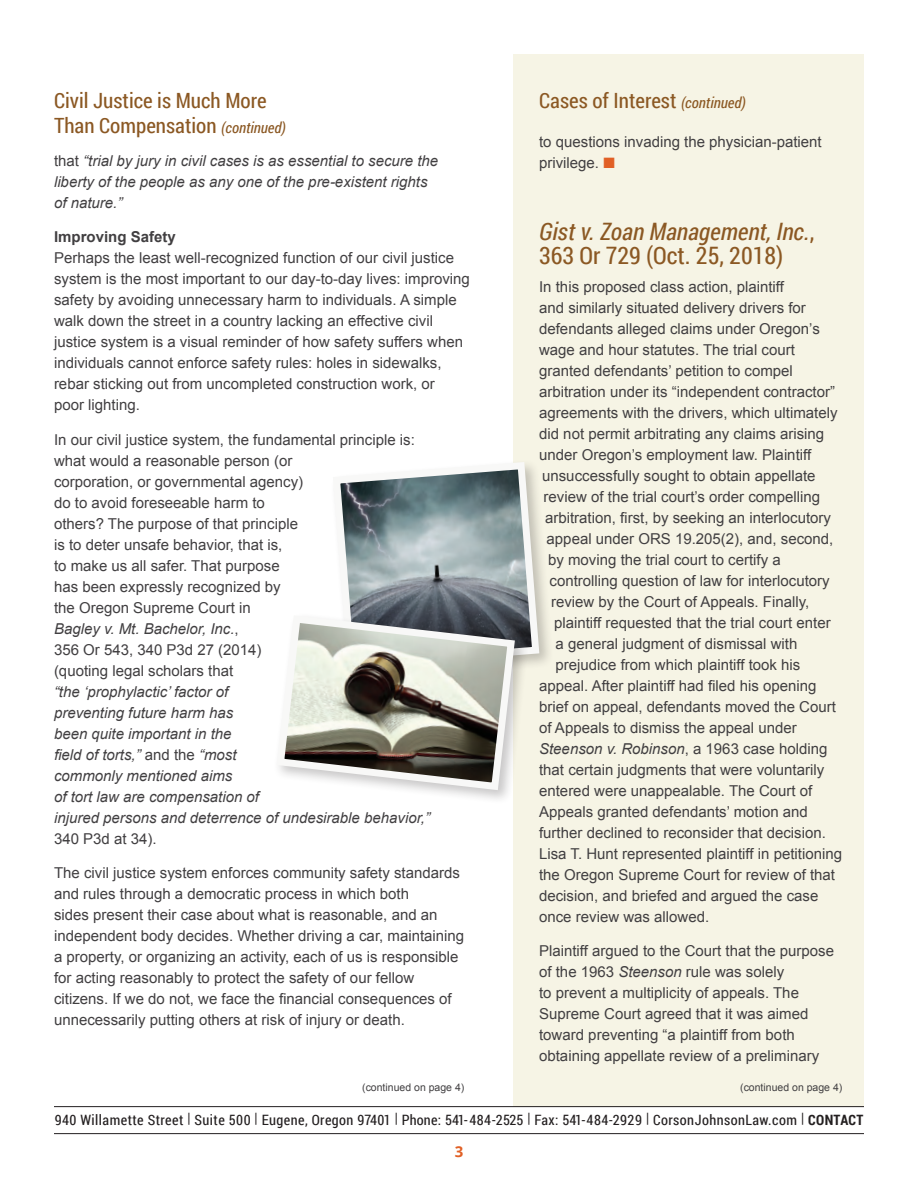
<style>
.page{position:relative;width:918px;height:1188px;background:#fff}
.page>*{position:absolute;margin:0;border:0;box-sizing:border-box;transform-origin:0 0}
.t1{font:italic 24px/24px "Roboto Condensed";color:#8b5823}
.t2{font:21px/25.5px "Roboto Condensed";color:#8b5823}
.t3{font:15px/21px "Arial";color:#413f41}
.t4{font:italic 15px/21px "Arial";color:#413f41}
.t5{font:700 15px "Arial";color:#413f41}
.t6{font:700 15px "Open Sans";color:#e16025}
.t7{font:14.25px "Roboto Condensed";letter-spacing:.03em;color:#231f20}
.t8{font:10.5px "Arial";color:#413f41}
.s1{font-style:italic;font-size:15px}
.s2{font-style:normal}
.s3{font-style:italic}
.s4{color:#e16025}
.s5{font-weight:700}
</style>
<div class="page">
<div style="left:513px;top:54px;width:351px;height:1053px;background:#f6f4e5"></div>
<hr style="left:54px;top:1133px;width:810px;height:1px;background:#231f20">
<hr style="left:54px;top:1106px;width:810px;height:1px;background:#231f20">
<div style="left:329px;top:458px;width:225px;height:225px;background:#231f20;opacity:.25"></div>
<svg style="left:329px;top:458px;width:214px;height:214px"></svg>
<div style="left:273px;top:612px;width:257px;height:193px;background:#231f20;opacity:.25"></div>
<svg style="left:273px;top:611px;width:246px;height:183px"></svg>
<h2 class="t2" style="left:54px;top:87px;width:233px">Civil Justice is Much More<br>Than Compensation <span class="s1">(continued)</span></h2>
<p class="t4" style="left:54px;top:150px;width:386px"><span class="s2">that</span> “trial by jury in civil cases is as essential to secure the liberty of the people as any one of the pre-existent rights of nature.”</p>
<p class="t5" style="left:54px;top:227px;width:123px">Improving Safety</p>
<p class="t3" style="left:54px;top:248px;width:417px">Perhaps the least well-recognized function of our civil justice system is the most important to our day-to-day lives: improving safety by avoiding unnecessary harm to individuals. A simple walk down the street in a country lacking an effective civil justice system is a visual reminder of how safety suffers when individuals cannot enforce safety rules: holes in sidewalks, rebar sticking out from uncompleted construction work, or<br>poor lighting.</p>
<p class="t3" style="left:54px;top:429px;width:362px">In our civil justice system, the fundamental principle is: what would a reasonable person (or<br>corporation, or governmental agency)<br>do to avoid foreseeable harm to<br>others? The purpose of that principle<br>is to deter unsafe behavior, that is,<br>to make us all safer. That purpose<br>has been expressly recognized by<br>the Oregon Supreme Court in<br><span class="s3">Bagley v. Mt. Bachelor, Inc.</span>,<br>356 Or 543, 340 P3d 27 (2014)<br>(quoting legal scholars that</p>
<p class="t4" style="left:54px;top:681px;width:378px">“the ‘prophylactic’ factor of<br>preventing future harm has<br>been quite important in the<br>field of torts,” <span class="s2">and the</span> “most<br>commonly mentioned aims<br>of tort law are compensation of<br>injured persons and deterrence of undesirable behavior,”</p>
<p class="t3" style="left:54px;top:828px;width:104px">340 P3d at 34).</p>
<p class="t3" style="left:54px;top:863px;width:412px">The civil justice system enforces community safety standards and rules through a democratic process in which both<br>sides present their case about what is reasonable, and an independent body decides. Whether driving a car, maintaining a property, or organizing an activity, each of us is responsible for acting reasonably to protect the safety of our fellow citizens. If we do not, we face the financial consequences of unnecessarily putting others at risk of injury or death.</p>
<h2 class="t2" style="left:539px;top:87px;width:208px">Cases of Interest <span class="s1">(continued)</span></h2>
<p class="t3" style="left:539px;top:131px;width:284px">to questions invading the physician-patient privilege. <span class="s4">■</span></p>
<h1 class="t1" style="left:539px;top:219px;width:277px">Gist v. Zoan Management, Inc.<span class="s2">,<br>363 Or 729 (Oct. 25, 2018)</span></h1>
<p class="t3" style="left:539px;top:276px;width:246px">In this proposed class action, plaintiff</p>
<p class="t3" style="left:539px;top:297px;width:268px">and similarly situated delivery drivers for</p>
<p class="t3" style="left:539px;top:318px;width:282px">defendants alleged claims under Oregon’s</p>
<p class="t3" style="left:539px;top:339px;width:257px">wage and hour statutes. The trial court</p>
<p class="t3" style="left:539px;top:360px;width:255px">granted defendants’ petition to compel</p>
<p class="t3" style="left:539px;top:381px;width:297px">arbitration under its “independent contractor”</p>
<p class="t3" style="left:539px;top:402px;width:300px">agreements with the drivers, which ultimately</p>
<p class="t3" style="left:539px;top:423px;width:287px">did not permit arbitrating any claims arising</p>
<p class="t3" style="left:539px;top:444px;width:274px">under Oregon’s employment law. Plaintiff</p>
<p class="t3" style="left:542px;top:465px;width:275px">unsuccessfully sought to obtain appellate</p>
<p class="t3" style="left:544px;top:486px;width:278px">review of the trial court’s order compelling</p>
<p class="t3" style="left:545px;top:507px;width:287px">arbitration, first, by seeking an interlocutory</p>
<p class="t3" style="left:547px;top:528px;width:288px">appeal under ORS 19.205(2), and, second,</p>
<p class="t3" style="left:548px;top:549px;width:234px">by moving the trial court to certify a</p>
<p class="t3" style="left:550px;top:570px;width:282px">controlling question of law for interlocutory</p>
<p class="t3" style="left:551px;top:591px;width:260px">review by the Court of Appeals. Finally,</p>
<p class="t3" style="left:554px;top:612px;width:278px">plaintiff requested that the trial court enter</p>
<p class="t3" style="left:556px;top:633px;width:243px">a general judgment of dismissal with</p>
<p class="t3" style="left:556px;top:654px;width:246px">prejudice from which plaintiff took his</p>
<p class="t3" style="left:539px;top:675px;width:279px">appeal. After plaintiff had filed his opening</p>
<p class="t3" style="left:539px;top:696px;width:298px">brief on appeal, defendants moved the Court</p>
<p class="t3" style="left:539px;top:717px;width:259px">of Appeals to dismiss the appeal under</p>
<p class="t4" style="left:539px;top:738px;width:290px">Steenson v. Robinson<span class="s2">, a 1963 case holding</span></p>
<p class="t3" style="left:539px;top:759px;width:287px">that certain judgments that were voluntarily</p>
<p class="t3" style="left:539px;top:780px;width:275px">entered were unappealable. The Court of</p>
<p class="t3" style="left:539px;top:801px;width:270px">Appeals granted defendants’ motion and</p>
<p class="t3" style="left:539px;top:822px;width:288px">further declined to reconsider that decision.</p>
<p class="t3" style="left:539px;top:843px;width:304px">Lisa T. Hunt represented plaintiff in petitioning</p>
<p class="t3" style="left:539px;top:864px;width:297px">the Oregon Supreme Court for review of that</p>
<p class="t3" style="left:539px;top:885px;width:281px">decision, and briefed and argued the case</p>
<p class="t3" style="left:539px;top:906px;width:172px">once review was allowed.</p>
<p class="t3" style="left:539px;top:941px;width:296px">Plaintiff argued to the Court that the purpose of the 1963 <span class="s3">Steenson</span> rule was solely<br>to prevent a multiplicity of appeals. The Supreme Court agreed that it was aimed toward preventing “a plaintiff from both obtaining appellate review of a preliminary</p>
<p class="t8" style="left:362px;top:1081px;width:104px">(continued on page 4)</p>
<p class="t8" style="left:740px;top:1081px;width:104px">(continued on page 4)</p>
<p class="t7" style="left:55px;top:1110px;width:810px">940 Willamette Street | Suite 500 | Eugene, Oregon 97401 | Phone: 541-484-2525 | Fax: 541-484-2929 | CorsonJohnsonLaw.com | <span class="s5">CONTACT</span></p>
<p class="t6" style="left:455px;top:1141px;width:10px">3</p>
</div>
